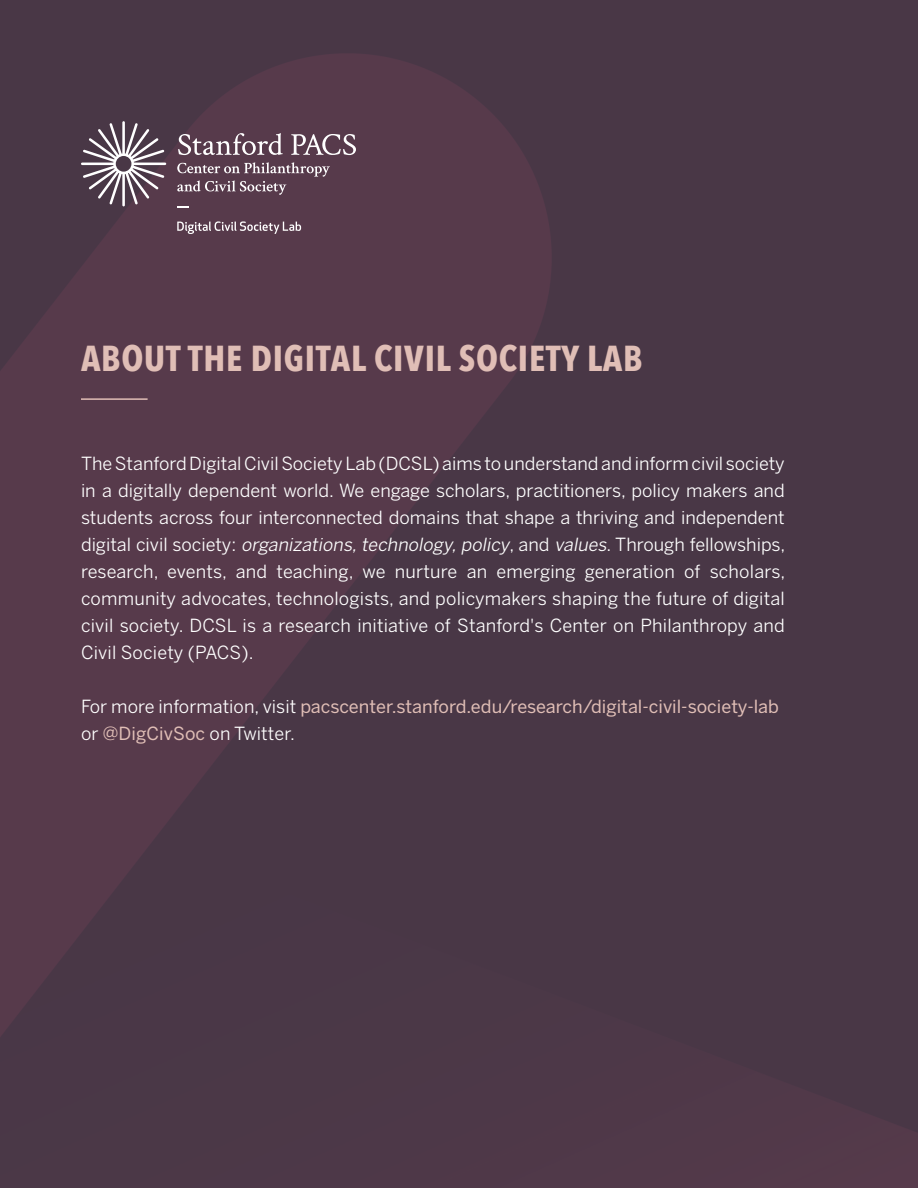
<style>
.page{position:relative;width:918px;height:1188px;background:#fff}
.page>*{position:absolute;margin:0;border:0;box-sizing:border-box;transform-origin:0 0}
.t1{font:700 36px "Avenir Next Condensed";letter-spacing:.02em;color:#e0beb6}
.Body_text{font:18px/27px "Benton Sans";letter-spacing:.01em;color:#fff;text-align:justify}
.Body_text-2{font:18px/27px "Benton Sans";color:#e0beb6}
.s1{font-style:italic}
.s2{color:#fff}
</style>
<div class="page">
<img style="left:0;top:0;width:918px;height:1188px">
<hr style="left:81px;top:398px;width:67px;height:2px;background:#e0beb6">
<svg style="left:177px;top:221px;width:124px;height:13px;background:#806a77"></svg>
<svg style="left:178px;top:133px;width:105px;height:22px;background:#826d79"></svg>
<svg style="left:291px;top:134px;width:65px;height:21px"></svg>
<svg style="left:177px;top:162px;width:153px;height:33px;background:#725967"></svg>
<svg style="left:81px;top:121px;width:85px;height:85px"></svg>
<p class="t1" style="left:81px;top:336px;width:563px">ABOUT THE DIGITAL CIVIL SOCIETY LAB</p>
<p class="Body_text" style="left:81px;top:450px;width:706px">The Stanford Digital Civil Society Lab (DCSL) aims to understand and inform civil society in a digitally dependent world. We engage scholars, practitioners, policy makers and students across four interconnected domains that shape a thriving and independent digital civil society: <span class="s1">organizations,technology,policy</span>, and <span class="s1">values</span>. Through fellowships, research, events, and teaching, we nurture an emerging generation of scholars, community advocates, technologists, and policymakers shaping the future of digital civil society. DCSL is a research initiative of Stanford's Center on Philanthropy and Civil Society (PACS).</p>
<p class="Body_text-2" style="left:81px;top:693px;width:700px"><span class="s2">For more information, visit</span> pacscenter.stanford.edu/research/digital-civil-society-lab <span class="s2">or</span> @DigCivSoc <span class="s2">on Twitter.</span></p>
</div>
